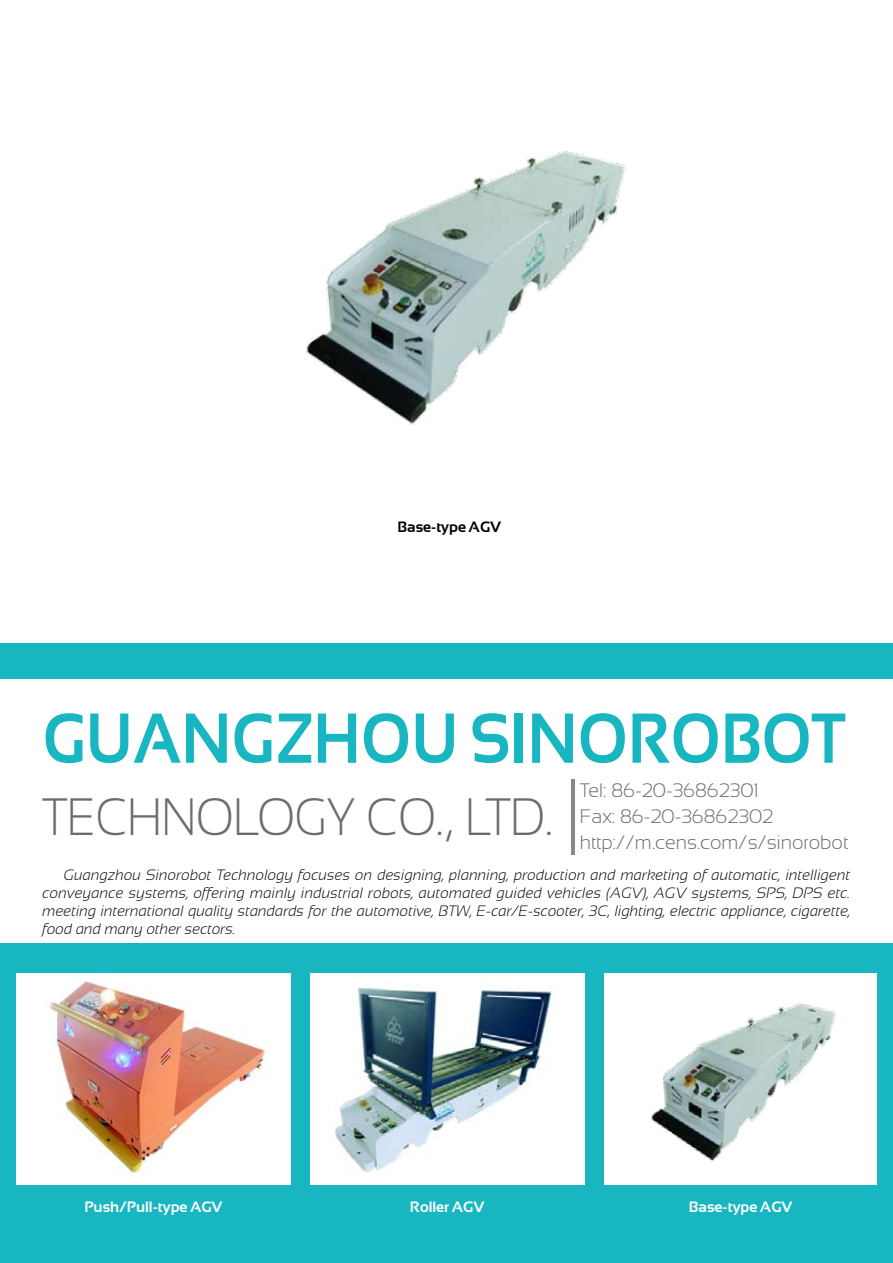
<style>
.page{position:relative;width:893px;height:1263px;background:#fff}
.page>*{position:absolute;margin:0;border:0;box-sizing:border-box;transform-origin:0 0}
.t1{font:700 70.5px "Sansation";color:#17b6c0;scale:.9 1}
.t2{font:300 52.5px "Sansation";color:#6d6c6c;scale:.9 1}
.t3{font:300 19.5px/25.5px "Sansation";color:#6d6c6c}
.t4{font:italic 300 15px/18px "Sansation";color:#000;text-align:justify}
.t5{font:700 15px "Sansation";color:#fff}
.t6{font:700 15px "Sansation";color:#000}
</style>
<div class="page">
<div style="left:0;top:643px;width:893px;height:620px;background:#17b6c0"></div>
<div style="left:0;top:679px;width:893px;height:264px;background:#fff"></div>
<div style="left:17px;top:973px;width:274px;height:212px;background:#fff"></div>
<div style="left:310px;top:973px;width:274px;height:212px;background:#fff"></div>
<div style="left:604px;top:973px;width:272px;height:212px;background:#fff"></div>
<hr style="left:571px;top:779px;width:3px;height:76px;background:#86888a">
<img style="left:306px;top:151px;width:320px;height:274px">
<img style="left:651px;top:1003px;width:185px;height:159px">
<img style="left:49px;top:981px;width:217px;height:193px">
<img style="left:334px;top:985px;width:218px;height:188px">
<p class="t6" style="left:398px;top:518px;width:105px">Base-type AGV</p>
<h1 class="t1" style="left:43px;top:699px;width:893px">GUANGZHOU SINOROBOT</h1>
<h2 class="t2" style="left:43px;top:787px;width:569px">TECHNOLOGY CO., LTD.</h2>
<h3 class="t3" style="left:580px;top:778px;width:270px">Tel: 86-20-36862301<br>Fax: 86-20-36862302 http://m.cens.com/s/sinorobot</h3>
<p class="t4" style="left:43px;top:865px;width:809px;text-indent:21px">Guangzhou Sinorobot Technology focuses on designing, planning, production and marketing of automatic, intelligent conveyance systems, offering mainly industrial robots, automated guided vehicles (AGV), AGV systems, SPS, DPS etc. meeting international quality standards for the automotive, BTW, E-car/E-scooter, 3C, lighting, electric appliance, cigarette, food and many other sectors.</p>
<p class="t5" style="left:85px;top:1199px;width:140px">Push/Pull-type AGV</p>
<p class="t5" style="left:410px;top:1199px;width:76px">Roller AGV</p>
<p class="t5" style="left:689px;top:1199px;width:105px">Base-type AGV</p>
</div>
